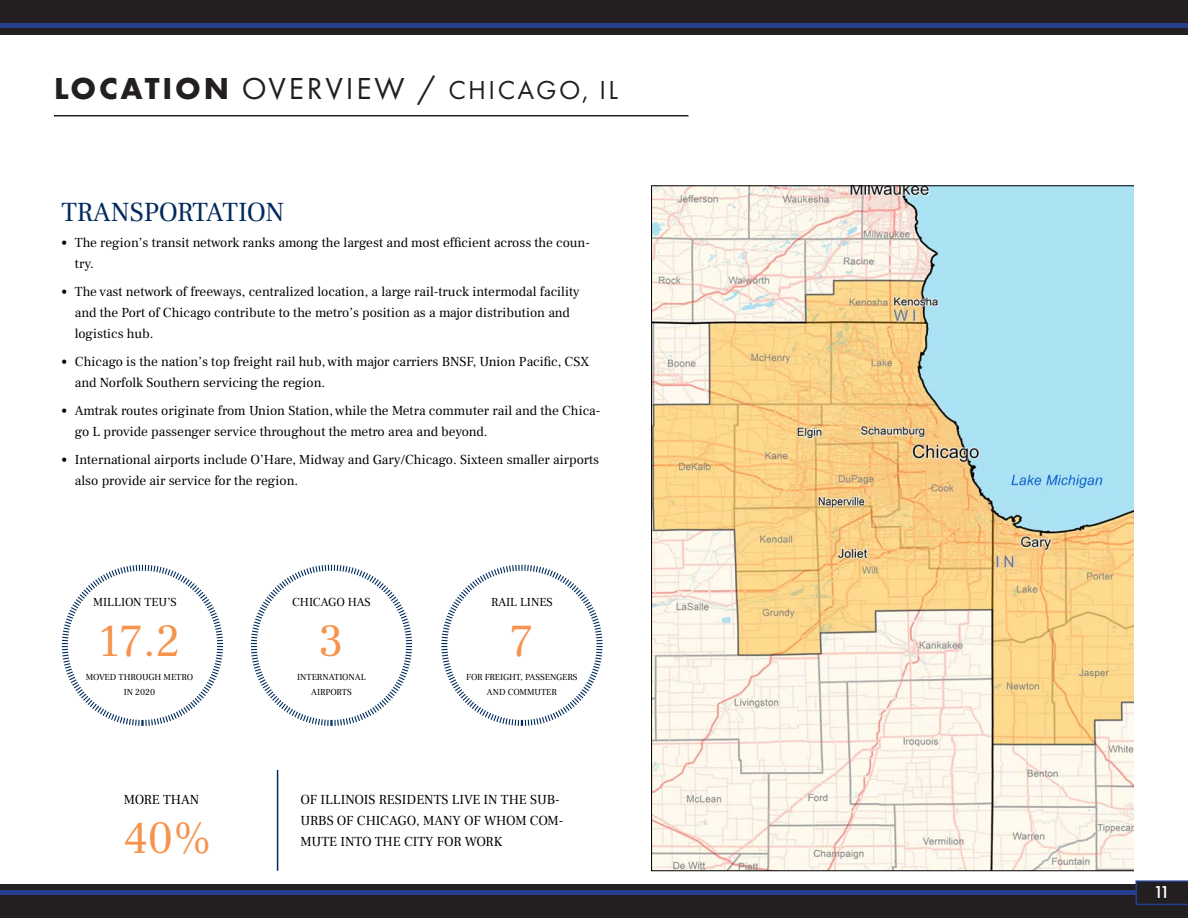
<style>
.page{position:relative;width:1188px;height:918px;background:#fff}
.page>*{position:absolute;margin:0;border:0;box-sizing:border-box;transform-origin:0 0}
.t1{font:45px "Frank Ruhl Libre";color:#f6934d}
.Sub_Heading{font:27px "Futura PT";letter-spacing:.09em;color:#231f20}
.t2{font:27px "Frank Ruhl Libre";letter-spacing:-.01em;color:#002b5c}
.t3{font:500 18px "Futura PT";color:#fff}
.t4{font:13.5px/21px "Frank Ruhl Libre";color:#000}
.t5{font:12px "Frank Ruhl Libre";color:#000}
.t6{font:9px/15px "Frank Ruhl Libre";color:#000;text-align:center}
.s1{font-weight:700;font-size:31.5px}
.s2{font-size:31.5px}
</style>
<div class="page">
<svg style="left:651px;top:186px;width:483px;height:685px;background:#e3ddc3"></svg>
<hr style="left:277px;top:770px;width:1px;height:101px;background:#002b5c">
<svg style="left:61px;top:564px;width:163px;height:162px"></svg>
<svg style="left:250px;top:564px;width:163px;height:162px"></svg>
<svg style="left:441px;top:564px;width:162px;height:162px"></svg>
<hr style="left:54px;top:115px;width:634px;height:1px;background:#231f20">
<div style="left:0;top:885px;width:1188px;height:33px;background:#231f20"></div>
<div style="left:0;top:0;width:1188px;height:34px;background:#231f20"></div>
<hr style="left:0;top:24px;width:1188px;height:4px;background:#253f8e">
<hr style="left:0;top:891px;width:1188px;height:4px;background:#253f8e">
<svg style="left:1136px;top:880px;width:52px;height:25px"></svg>
<p class="Sub_Heading" style="left:54px;top:74px;width:566px"><span class="s1">LOCATION</span> <span class="s2">OVERVIEW /</span> CHICAGO, IL</p>
<p class="t2" style="left:61px;top:195px;width:225px">TRANSPORTATION</p>
<p class="t4" style="left:75px;top:232px;width:517px;text-indent:-14px">• The region’s transit network ranks among the largest and most efficient across the coun&shy;try.</p>
<p class="t4" style="left:75px;top:281px;width:506px;text-indent:-14px">• The vast network of freeways, centralized location, a large rail-truck intermodal facility and the Port of Chicago contribute to the metro’s position as a major distribution and logistics hub.</p>
<p class="t4" style="left:75px;top:351px;width:516px;text-indent:-14px">• Chicago is the nation’s top freight rail hub, with major carriers BNSF, Union Pacific, CSX and Norfolk Southern servicing the region.</p>
<p class="t4" style="left:75px;top:400px;width:527px;text-indent:-14px">• Amtrak routes originate from Union Station, while the Metra commuter rail and the Chica&shy;go L provide passenger service throughout the metro area and beyond.</p>
<p class="t4" style="left:75px;top:449px;width:526px;text-indent:-14px">• International airports include O’Hare, Midway and Gary/Chicago. Sixteen smaller airports also provide air service for the region.</p>
<p class="t5" style="left:93px;top:594px;width:85px">MILLION TEU’S</p>
<p class="t1" style="left:99px;top:613px;width:83px">17.2</p>
<p class="t6" style="left:86px;top:669px;width:109px">MOVED THROUGH METRO<br>IN 2020</p>
<p class="t4" style="left:124px;top:789px;width:77px">MORE THAN</p>
<p class="t1" style="left:124px;top:811px;width:90px">40%</p>
<p class="t5" style="left:292px;top:594px;width:80px">CHICAGO HAS</p>
<p class="t1" style="left:319px;top:613px;width:26px">3</p>
<p class="t6" style="left:297px;top:669px;width:70px">INTERNATIONAL<br>AIRPORTS</p>
<p class="t5" style="left:491px;top:594px;width:63px">RAIL LINES</p>
<p class="t1" style="left:510px;top:613px;width:25px">7</p>
<p class="t6" style="left:466px;top:669px;width:113px">FOR FREIGHT, PASSENGERS<br>AND COMMUTER</p>
<p class="t4" style="left:301px;top:789px;width:265px">OF ILLINOIS RESIDENTS LIVE IN THE SUB-<br>URBS OF CHICAGO, MANY OF WHOM COM-<br>MUTE INTO THE CITY FOR WORK</p>
<h3 class="t3" style="left:1153px;top:881px;width:18px">11</h3>
</div>
